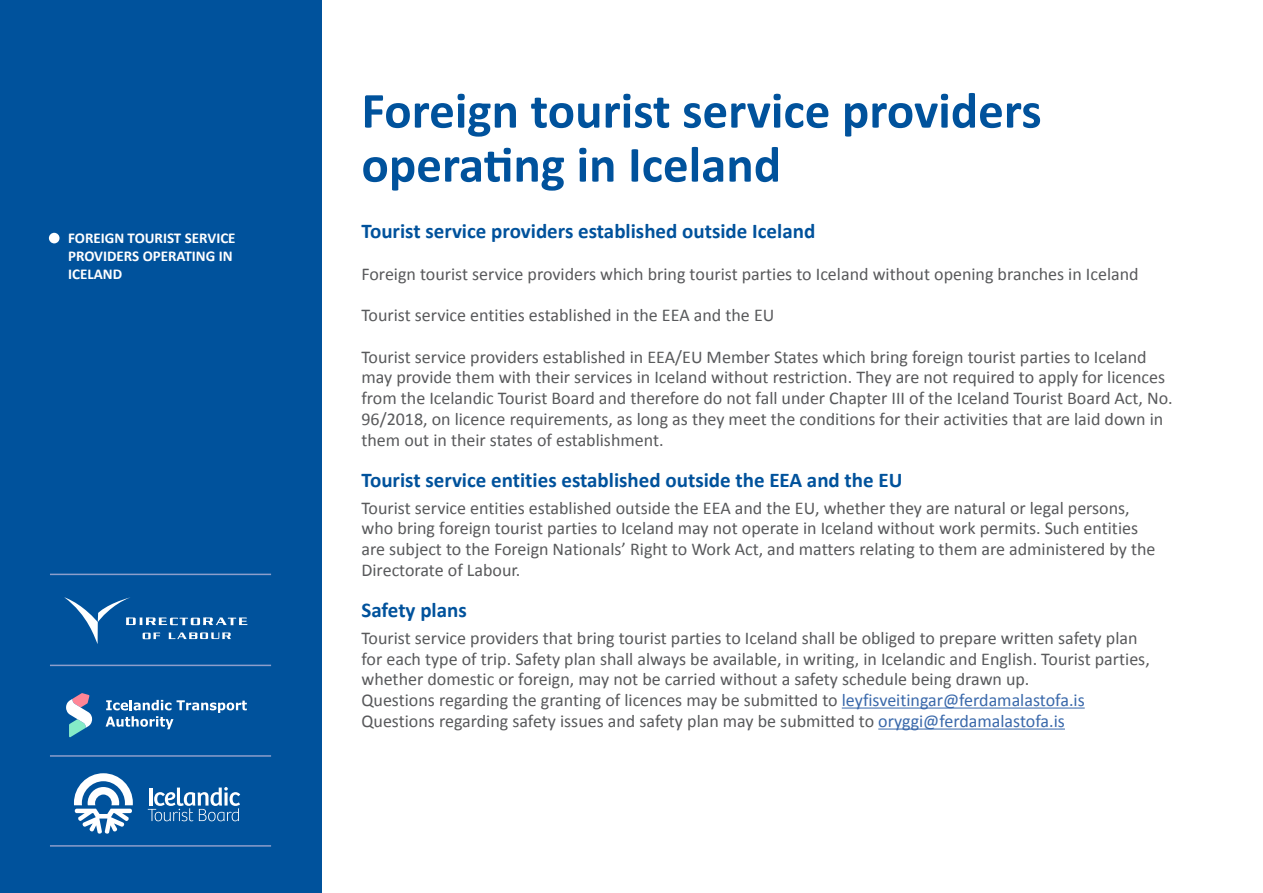
<style>
.page{position:relative;width:1263px;height:893px;background:#fff}
.page>*{position:absolute;margin:0;border:0;box-sizing:border-box;transform-origin:0 0}
.t1{font:700 51px/54px "Calibri";color:#00529c}
.t2{font:700 21px "Calibri";color:#00529c}
.t3{font:18px/20.7px "Calibri";color:#58595b}
.t4{font:700 15px/18px "Calibri";color:#fff}
.s1{color:#3968aa}
</style>
<div class="page">
<div style="left:0;top:0;width:321px;height:893px;background:#00529c"></div>
<hr style="left:50px;top:574px;width:221px;height:1px;background:#8d9ecb">
<hr style="left:50px;top:665px;width:221px;height:1px;background:#8d9ecb">
<hr style="left:50px;top:755px;width:221px;height:2px;background:#8d9ecb">
<hr style="left:50px;top:845px;width:221px;height:2px;background:#8d9ecb">
<svg style="left:74px;top:773px;width:59px;height:61px"></svg>
<svg style="left:148px;top:787px;width:92px;height:34px"></svg>
<svg style="left:64px;top:597px;width:183px;height:47px"></svg>
<svg style="left:106px;top:700px;width:141px;height:29px"></svg>
<svg style="left:66px;top:693px;width:26px;height:44px"></svg>
<hr style="left:842px;top:708px;width:243px;height:1px;background:#3968aa">
<hr style="left:878px;top:729px;width:187px;height:1px;background:#3968aa">
<div style="left:49px;top:233px;width:11px;height:10px;background:#fff;border-radius:50%"></div>
<p class="t4" style="left:68px;top:228px;width:169px">FOREIGN TOURIST SERVICE<br>PROVIDERS OPERATING IN<br>ICELAND</p>
<h1 class="t1" style="left:361px;top:81px;width:682px">Foreign tourist service providers operating in Iceland</h1>
<p class="t2" style="left:361px;top:218px;width:455px">Tourist service providers established outside Iceland</p>
<p class="t3" style="left:361px;top:263px;width:779px">Foreign tourist service providers which bring tourist parties to Iceland without opening branches in Iceland</p>
<p class="t3" style="left:361px;top:304px;width:414px">Tourist service entities established in the EEA and the EU</p>
<p class="t3" style="left:361px;top:346px;width:813px">Tourist service providers established in EEA/EU Member States which bring foreign tourist parties to Iceland may provide them with their services in Iceland without restriction. They are not required to apply for licences from the Icelandic Tourist Board and therefore do not fall under Chapter III of the Iceland Tourist Board Act, No.<br>96/2018, on licence requirements, as long as they meet the conditions for their activities that are laid down in them out in their states of establishment.</p>
<p class="t2" style="left:361px;top:467px;width:542px">Tourist service entities established outside the EEA and the EU</p>
<p class="t3" style="left:361px;top:496px;width:795px">Tourist service entities established outside the EEA and the EU, whether they are natural or legal persons, who bring foreign tourist parties to Iceland may not operate in Iceland without work permits. Such entities are subject to the Foreign Nationals’ Right to Work Act, and matters relating to them are administered by the Directorate of Labour.</p>
<p class="t2" style="left:361px;top:597px;width:107px">Safety plans</p>
<p class="t3" style="left:361px;top:627px;width:790px">Tourist service providers that bring tourist parties to Iceland shall be obliged to prepare written safety plan for each type of trip. Safety plan shall always be available, in writing, in Icelandic and English. Tourist parties, whether domestic or foreign, may not be carried without a safety schedule being drawn up.<br>Questions regarding the granting of licences may be submitted to <span class="s1">leyfisveitingar@ferdamalastofa.is </span>Questions regarding safety issues and safety plan may be submitted to <span class="s1">oryggi@ferdamalastofa.is</span></p>
</div>
